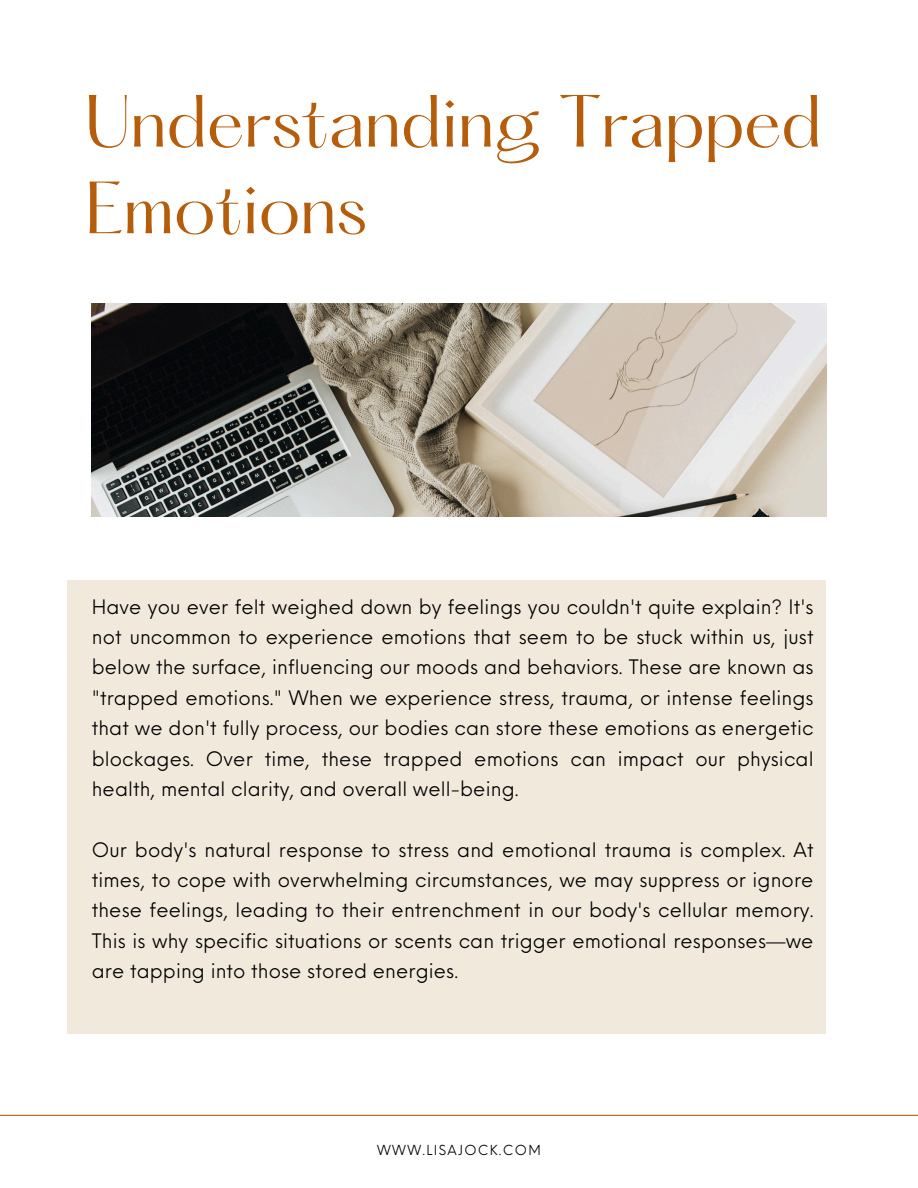
<style>
.page{position:relative;width:918px;height:1188px;background:#fff}
.page>*{position:absolute;margin:0;border:0;box-sizing:border-box;transform-origin:0 0}
.t1{font:64.5px/86.7px "Hatton";letter-spacing:-.01em;color:#b65d0b}
.t2{font:19.5px/30.3px "Neue Einstellung";letter-spacing:.005em;color:#000;text-align:justify}
.t3{font:13.5px "Neue Einstellung";letter-spacing:.1em;color:#000}
</style>
<div class="page">
<img style="left:92px;top:304px;width:734px;height:213px">
<div style="left:67px;top:581px;width:758px;height:453px;background:#f1eadc"></div>
<hr style="left:0;top:1115px;width:918px;height:1px;background:#b65d0b">
<h1 class="t1" style="left:85px;top:85px;width:738px">Understanding Trapped<br>Emotions</h1>
<h2 class="t2" style="left:92px;top:589px;width:723px">Have you ever felt weighed down by feelings you couldn't quite explain? It's not uncommon to experience emotions that seem to be stuck within us, just below the surface, influencing our moods and behaviors. These are known as "trapped emotions." When we experience stress, trauma, or intense feelings that we don't fully process, our bodies can store these emotions as energetic blockages. Over time, these trapped emotions can impact our physical health, mental clarity, and overall well-being.</h2>
<h2 class="t2" style="left:92px;top:832px;width:723px">Our body's natural response to stress and emotional trauma is complex. At times, to cope with overwhelming circumstances, we may suppress or ignore these feelings, leading to their entrenchment in our body's cellular memory.<br>This is why specific situations or scents can trigger emotional responses—we are tapping into those stored energies.</h2>
<p class="t3" style="left:377px;top:1138px;width:165px">WWW.LISAJOCK.COM</p>
</div>
